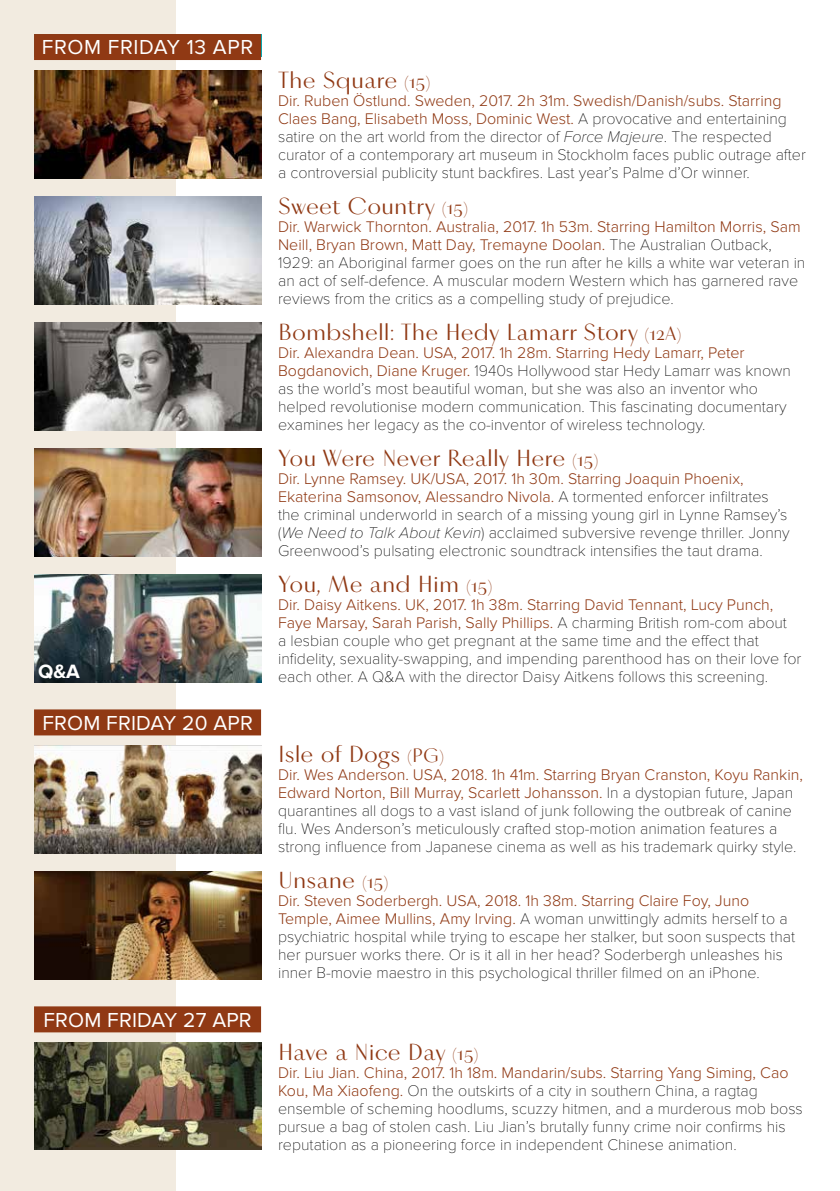
<style>
.page{position:relative;width:840px;height:1191px;background:#fff}
.page>*{position:absolute;margin:0;border:0;box-sizing:border-box;transform-origin:0 0}
.t1{font:24px "Vinter";color:#903914}
.t2{font:21px "Proxima Nova";letter-spacing:.01em;color:#fff}
.t3{font:21px "Proxima Nova";letter-spacing:.03em;color:#fff}
.t4{font:700 20px "Proxima Nova";color:#fff}
.t5{font:100 16px/18px "Proxima Nova T";color:#000}
.t6{font:300 16px/18px "Proxima Nova";color:#903914}
.s1{font-size:20px}
.s2{font-family:"Proxima Nova T";font-weight:100;color:#000}
.s3{font-family:"Proxima Nova";font-style:italic}
.s4{font-family:"Proxima Nova";font-weight:300;color:#903914}
</style>
<div class="page">
<div style="left:0;top:0;width:176px;height:1191px;background:#f2ebe0"></div>
<img style="left:34px;top:196px;width:227px;height:108px">
<div style="left:34px;top:34px;width:227px;height:26px;background:#903914"></div>
<img style="left:34px;top:70px;width:227px;height:108px">
<img style="left:34px;top:745px;width:227px;height:108px">
<img style="left:34px;top:871px;width:227px;height:108px">
<div style="left:34px;top:709px;width:227px;height:26px;background:#903914"></div>
<img style="left:34px;top:322px;width:227px;height:108px">
<img style="left:34px;top:574px;width:227px;height:108px">
<div style="left:34px;top:1006px;width:227px;height:26px;background:#903914"></div>
<img style="left:34px;top:448px;width:227px;height:108px">
<img style="left:34px;top:1042px;width:227px;height:108px">
<h2 class="t3" style="left:42px;top:35px;width:212px">FROM FRIDAY 13 APR</h2>
<p class="t4" style="left:38px;top:660px;width:43px">Q&amp;A</p>
<h2 class="t2" style="left:42px;top:710px;width:212px">FROM FRIDAY 20 APR</h2>
<h2 class="t2" style="left:43px;top:1007px;width:210px">FROM FRIDAY 27 APR</h2>
<h1 class="t1" style="left:278px;top:65px;width:153px">The Square <span class="s1">(15)</span></h1>
<p class="t6" style="left:278px;top:92px;width:510px">Dir. Ruben Östlund. Sweden, 2017. 2h 31m. Swedish/Danish/subs. Starring<br>Claes Bang, Elisabeth Moss, Dominic West. <span class="s2">A provocative and entertaining</span></p>
<p class="t5" style="left:278px;top:128px;width:529px">satire on the art world from the director of <span class="s3">Force Majeure</span>. The respected curator of a contemporary art museum in Stockholm faces public outrage after a controversial publicity stunt backfires. Last year’s Palme d’Or winner.</p>
<h1 class="t1" style="left:278px;top:191px;width:191px">Sweet Country <span class="s1">(15)</span></h1>
<p class="t6" style="left:278px;top:218px;width:523px">Dir. Warwick Thornton. Australia, 2017. 1h 53m. Starring Hamilton Morris, Sam<br>Neill, Bryan Brown, Matt Day, Tremayne Doolan. <span class="s2">The Australian Outback,</span></p>
<p class="t5" style="left:278px;top:254px;width:528px">1929: an Aboriginal farmer goes on the run after he kills a white war veteran in an act of self-defence. A muscular modern Western which has garnered rave reviews from the critics as a compelling study of prejudice.</p>
<h1 class="t1" style="left:278px;top:317px;width:404px">Bombshell: The Hedy Lamarr Story <span class="s1">(12A)</span></h1>
<p class="t6" style="left:278px;top:344px;width:468px">Dir. Alexandra Dean. USA, 2017. 1h 28m. Starring Hedy Lamarr, Peter</p>
<p class="t5" style="left:278px;top:362px;width:514px"><span class="s4">Bogdanovich, Diane Kruger.</span> 1940s Hollywood star Hedy Lamarr was known as the world’s most beautiful woman, but she was also an inventor who helped revolutionise modern communication. This fascinating documentary examines her legacy as the co-inventor of wireless technology.</p>
<h1 class="t1" style="left:278px;top:443px;width:321px">You Were Never Really Here <span class="s1">(15)</span></h1>
<p class="t6" style="left:278px;top:470px;width:492px">Dir. Lynne Ramsey. UK/USA, 2017. 1h 30m. Starring Joaquin Phoenix,<br>Ekaterina Samsonov, Alessandro Nivola. <span class="s2">A tormented enforcer infiltrates</span></p>
<p class="t5" style="left:278px;top:506px;width:513px">the criminal underworld in search of a missing young girl in Lynne Ramsey’s (<span class="s3">We Need to Talk About Kevin</span>) acclaimed subversive revenge thriller. Jonny<br>Greenwood’s pulsating electronic soundtrack intensifies the taut drama.</p>
<h1 class="t1" style="left:278px;top:569px;width:215px">You, Me and Him <span class="s1">(15)</span></h1>
<p class="t6" style="left:278px;top:596px;width:510px">Dir. Daisy Aitkens. UK, 2017. 1h 38m. Starring David Tennant, Lucy Punch,<br>Faye Marsay, Sarah Parish, Sally Phillips. <span class="s2">A charming British rom-com about</span></p>
<p class="t5" style="left:278px;top:632px;width:524px">a lesbian couple who get pregnant at the same time and the effect that infidelity, sexuality-swapping, and impending parenthood has on their love for each other. A Q&amp;A with the director Daisy Aitkens follows this screening.</p>
<h1 class="t1" style="left:278px;top:739px;width:167px">Isle of Dogs <span class="s1">(PG)</span></h1>
<p class="t6" style="left:278px;top:766px;width:526px">Dir. Wes Anderson. USA, 2018. 1h 41m. Starring Bryan Cranston, Koyu Rankin,<br>Edward Norton, Bill Murray, Scarlett Johansson. <span class="s2">In a dystopian future, Japan</span></p>
<p class="t5" style="left:278px;top:802px;width:519px">quarantines all dogs to a vast island of junk following the outbreak of canine flu. Wes Anderson’s meticulously crafted stop-motion animation features a strong influence from Japanese cinema as well as his trademark quirky style.</p>
<h1 class="t1" style="left:278px;top:865px;width:111px">Unsane <span class="s1">(15)</span></h1>
<p class="t6" style="left:278px;top:892px;width:472px">Dir. Steven Soderbergh. USA, 2018. 1h 38m. Starring Claire Foy, Juno</p>
<p class="t5" style="left:278px;top:910px;width:518px"><span class="s4">Temple, Aimee Mullins, Amy Irving.</span> A woman unwittingly admits herself to a psychiatric hospital while trying to escape her stalker, but soon suspects that her pursuer works there. Or is it all in her head? Soderbergh unleashes his inner B-movie maestro in this psychological thriller filmed on an iPhone.</p>
<h1 class="t1" style="left:278px;top:1037px;width:201px">Have a Nice Day <span class="s1">(15)</span></h1>
<p class="t6" style="left:278px;top:1064px;width:511px">Dir. Liu Jian. China, 2017. 1h 18m. Mandarin/subs. Starring Yang Siming, Cao</p>
<p class="t5" style="left:278px;top:1082px;width:526px"><span class="s4">Kou, Ma Xiaofeng.</span> On the outskirts of a city in southern China, a ragtag ensemble of scheming hoodlums, scuzzy hitmen, and a murderous mob boss pursue a bag of stolen cash. Liu Jian’s brutally funny crime noir confirms his reputation as a pioneering force in independent Chinese animation.</p>
</div>
